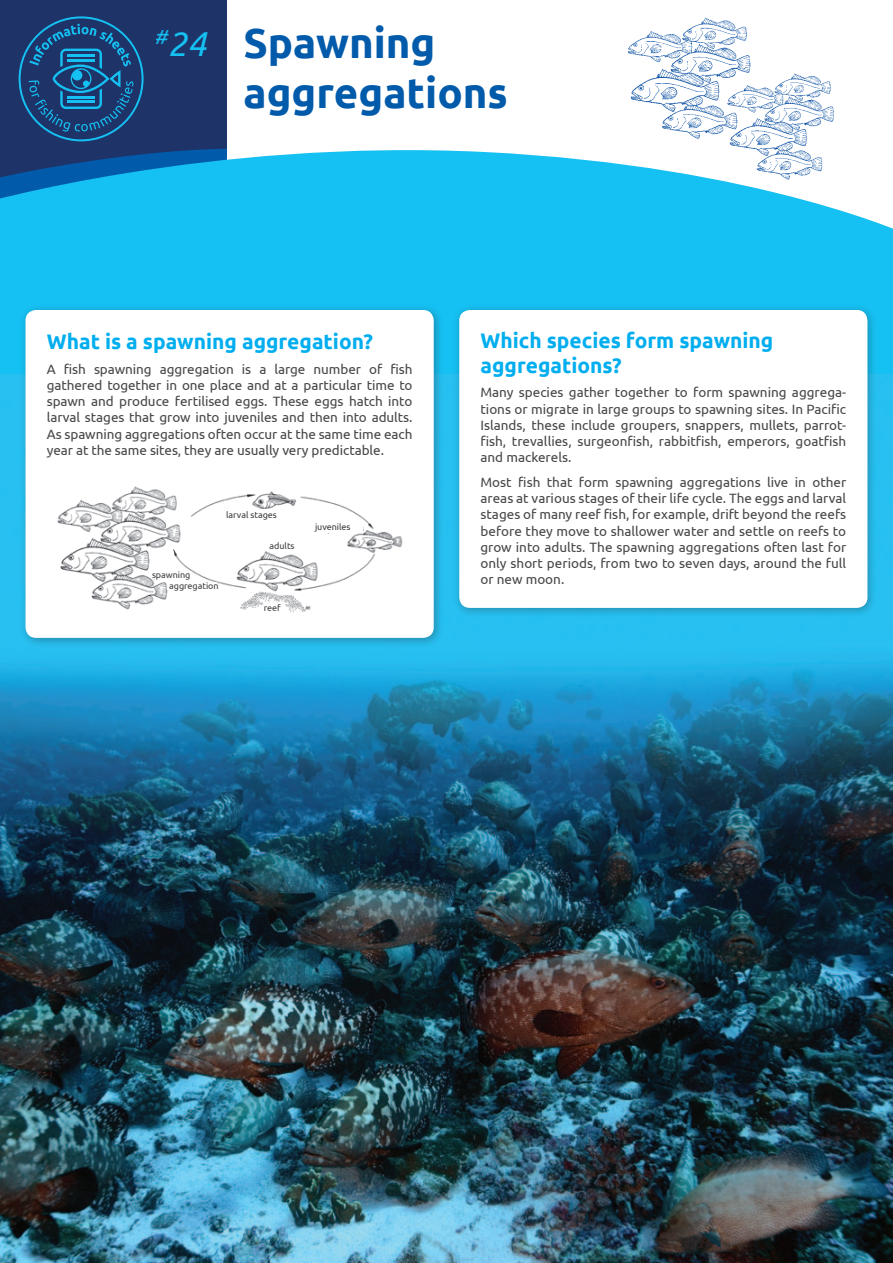
<style>
.page{position:relative;width:893px;height:1263px;background:#fff}
.page>*{position:absolute;margin:0;border:0;box-sizing:border-box;transform-origin:0 0}
.t1{font:700 42px/50.4px "Ubuntu";color:#015aaa}
.t2{font:700 21px/25.2px "Ubuntu";color:#00aeef}
.t3{font:13.5px/16.2px "Ubuntu";color:#464748;text-align:justify}
.t4{font:9px/10.9px "Ubuntu";letter-spacing:-.005em;color:#3e3e3f}
.s1{font-weight:400;font-style:italic;font-size:34.65px;color:#15c0f2}
</style>
<div class="page">
<div style="left:0;top:0;width:227px;height:210px;background:#1e3368"></div>
<svg style="left:0;top:141px;width:893px;height:233px;fill:#15c0f2"></svg>
<svg style="left:19px;top:16px;width:125px;height:125px"></svg>
<img style="left:0;top:374px;width:893px;height:889px">
<div style="left:19px;top:303px;width:425px;height:345px;background:#231f20;opacity:.3"></div>
<div style="left:26px;top:310px;width:408px;height:328px;background:#fff;border-radius:11px"></div>
<img style="left:57px;top:486px;width:346px;height:127px">
<div style="left:452px;top:303px;width:425px;height:314px;background:#231f20;opacity:.3"></div>
<div style="left:459px;top:310px;width:408px;height:298px;background:#fff;border-radius:11px"></div>
<img style="left:625px;top:17px;width:126px;height:128px">
<svg style="left:719px;top:78px;width:5px;height:43px"></svg>
<img style="left:724px;top:73px;width:112px;height:112px">
<svg style="left:808px;top:127px;width:33px;height:38px"></svg>
<div style="left:221px;top:509px;width:61px;height:11px;background:#fff"></div>
<div style="left:302px;top:520px;width:61px;height:13px;background:#fff"></div>
<div style="left:270px;top:539px;width:60px;height:12px;background:#fff"></div>
<div style="left:264px;top:602px;width:20px;height:12px;background:#fff"></div>
<div style="left:168px;top:582px;width:49px;height:11px;background:#fff"></div>
<div style="left:152px;top:571px;width:39px;height:7px;background:#fff"></div>
<div style="left:155px;top:574px;width:39px;height:7px;background:#fff"></div>
<hr style="left:196px;top:581px;width:14px;height:3px;background:#fff">
<h1 class="t1" style="left:243px;top:17px;width:266px;text-indent:-89px"><sup>#</sup><span class="s1">24</span> Spawning aggregations</h1>
<h2 class="t2" style="left:47px;top:329px;width:328px">What is a spawning aggregation?</h2>
<p class="t3" style="left:47px;top:360px;width:367px">A fish spawning aggregation is a large number of fish gathered together in one place and at a particular time to spawn and produce fertilised eggs. These eggs hatch into larval stages that grow into juveniles and then into adults.<br>As spawning aggregations often occur at the same time each year at the same sites, they are usually very predictable.</p>
<p class="t4" style="left:226px;top:509px;width:52px">larval stages</p>
<p class="t4" style="left:270px;top:540px;width:27px">adults</p>
<p class="t4" style="left:169px;top:569px;width:51px;text-indent:-17px">spawning aggregation</p>
<p class="t4" style="left:264px;top:602px;width:18px">reef</p>
<p class="t4" style="left:315px;top:521px;width:37px">juveniles</p>
<h2 class="t2" style="left:480px;top:327px;width:294px">Which species form spawning aggregations?</h2>
<p class="t3" style="left:480px;top:384px;width:367px">Many species gather together to form spawning aggrega&shy;tions or migrate in large groups to spawning sites. In Pacific Islands, these include groupers, snappers, mullets, parrot&shy;fish, trevallies, surgeonfish, rabbitfish, emperors, goatfish and mackerels.</p>
<p class="t3" style="left:480px;top:474px;width:367px">Most fish that form spawning aggregations live in other areas at various stages of their life cycle. The eggs and larval stages of many reef fish, for example, drift beyond the reefs before they move to shallower water and settle on reefs to grow into adults. The spawning aggregations often last for only short periods, from two to seven days, around the full or new moon.</p>
</div>
